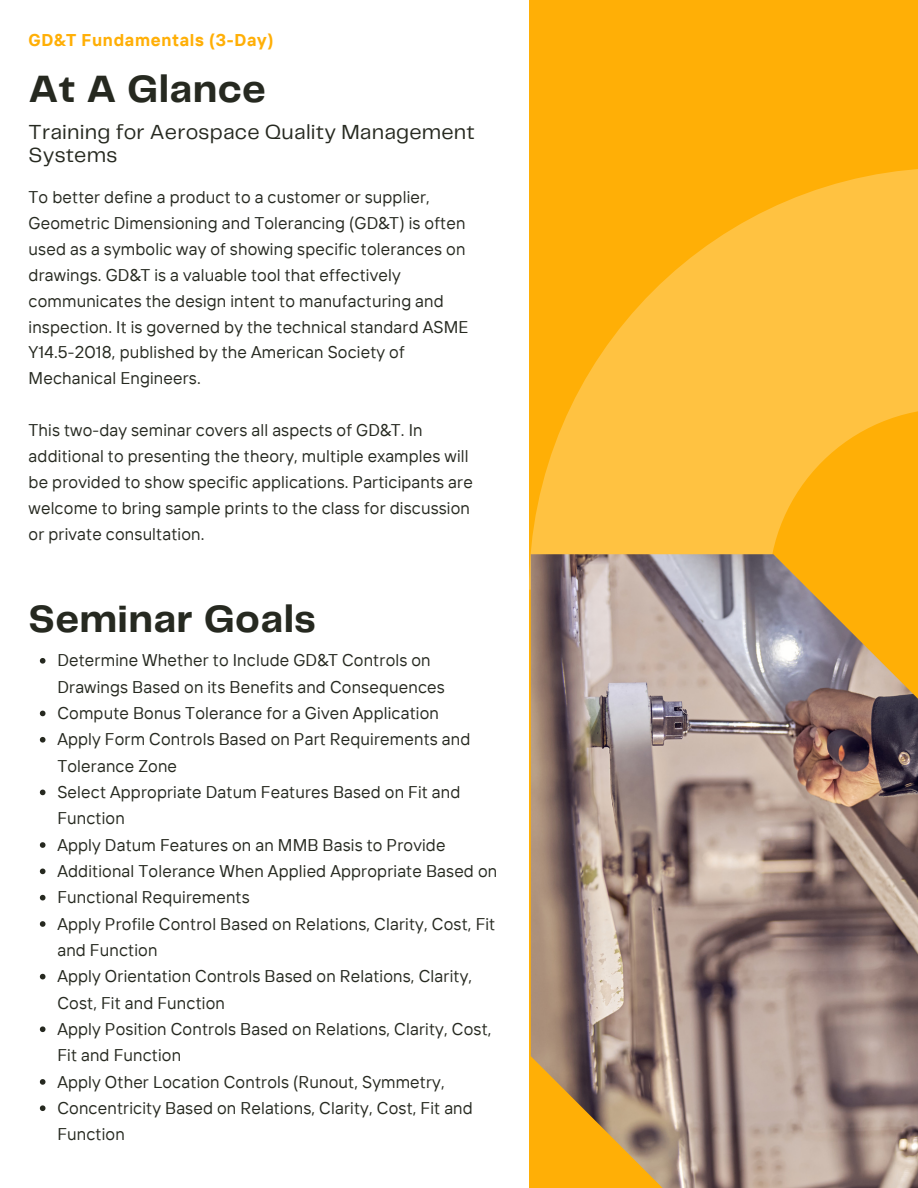
<style>
.page{position:relative;width:918px;height:1188px;background:#fff}
.page>*{position:absolute;margin:0;border:0;box-sizing:border-box;transform-origin:0 0}
.t1{font:700 39.45px "Telegraf";letter-spacing:.01em;color:#262920}
.t2{font:21.15px/23.2px "Telegraf";letter-spacing:.01em;color:#262920}
.t3{font:16.95px/26.2px "TT Interphases";letter-spacing:.01em;color:#262920}
.t4{font:700 16.95px "TT Interphases";letter-spacing:.04em;color:#ffaf06}
</style>
<div class="page">
<div style="left:529px;top:0;width:389px;height:1188px;background:#ffaf06"></div>
<svg style="left:529px;top:169px;width:389px;height:421px;fill:#ffc241"></svg>
<img style="left:531px;top:554px;width:387px;height:634px">
<svg style="left:40px;top:658px;width:6px;height:6px"></svg>
<svg style="left:40px;top:711px;width:6px;height:5px"></svg>
<svg style="left:40px;top:737px;width:6px;height:6px"></svg>
<svg style="left:40px;top:790px;width:6px;height:5px"></svg>
<svg style="left:40px;top:842px;width:6px;height:6px"></svg>
<svg style="left:40px;top:869px;width:6px;height:5px"></svg>
<svg style="left:40px;top:895px;width:6px;height:5px"></svg>
<svg style="left:40px;top:921px;width:6px;height:6px"></svg>
<svg style="left:40px;top:974px;width:6px;height:5px"></svg>
<svg style="left:40px;top:1026px;width:6px;height:6px"></svg>
<svg style="left:40px;top:1079px;width:6px;height:6px"></svg>
<svg style="left:40px;top:1105px;width:6px;height:6px"></svg>
<p class="t4" style="left:29px;top:29px;width:246px">GD&amp;T Fundamentals (3-Day)</p>
<h1 class="t1" style="left:29px;top:72px;width:239px">At A Glance</h1>
<p class="t2" style="left:29px;top:121px;width:448px">Training for Aerospace Quality Management<br>Systems</p>
<p class="t3" style="left:29px;top:184px;width:441px;line-height:25.8px">To better define a product to a customer or supplier, Geometric Dimensioning and Tolerancing (GD&amp;T) is often used as a symbolic way of showing specific tolerances on drawings. GD&amp;T is a valuable tool that effectively communicates the design intent to manufacturing and inspection. It is governed by the technical standard ASME Y14.5-2018, published by the American Society of Mechanical Engineers.</p>
<p class="t3" style="left:29px;top:417px;width:446px;line-height:25.8px">This two-day seminar covers all aspects of GD&amp;T. In additional to presenting the theory, multiple examples will be provided to show specific applications. Participants are welcome to bring sample prints to the class for discussion or private consultation.</p>
<h1 class="t1" style="left:29px;top:602px;width:289px">Seminar Goals</h1>
<p class="t3" style="left:57px;top:647px;width:441px">Determine Whether to Include GD&amp;T Controls on Drawings Based on its Benefits and Consequences Compute Bonus Tolerance for a Given Application<br>Apply Form Controls Based on Part Requirements and Tolerance Zone<br>Select Appropriate Datum Features Based on Fit and Function<br>Apply Datum Features on an MMB Basis to Provide Additional Tolerance When Applied Appropriate Based on Functional Requirements<br>Apply Profile Control Based on Relations, Clarity, Cost, Fit and Function<br>Apply Orientation Controls Based on Relations, Clarity, Cost, Fit and Function<br>Apply Position Controls Based on Relations, Clarity, Cost, Fit and Function<br>Apply Other Location Controls (Runout, Symmetry, Concentricity Based on Relations, Clarity, Cost, Fit and Function</p>
</div>
